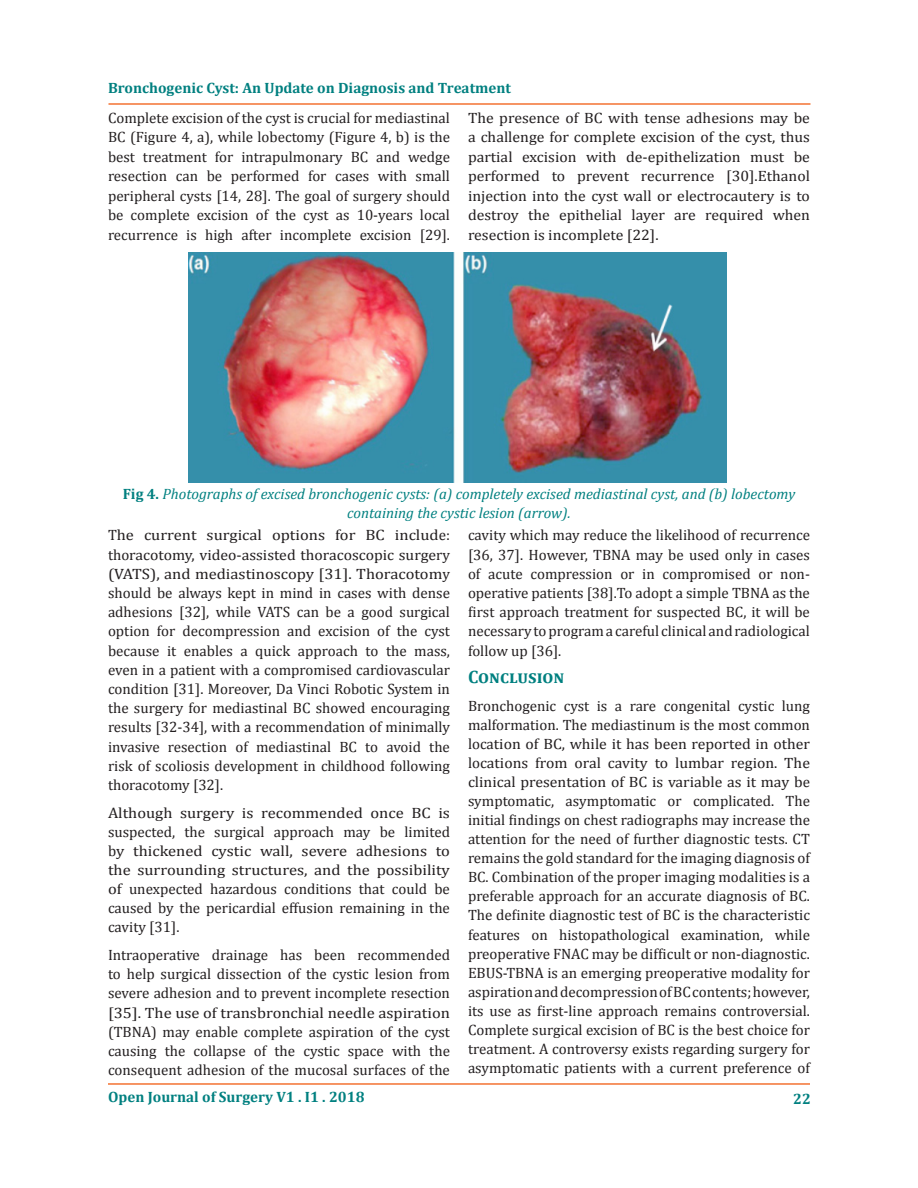
<style>
.page{position:relative;width:918px;height:1188px;background:#fff}
.page>*{position:absolute;margin:0;border:0;box-sizing:border-box;transform-origin:0 0}
.t1{font:700 18px "Cambria";color:#008080}
.t2{font:15px/19.2px "Cambria";color:#231f20;text-align:justify}
.t3{font:15px/19.5px "Cambria";color:#231f20;text-align:justify;scale:1.05 1}
.t4{font:15px/19.2px "Cambria";color:#231f20;text-align:justify;scale:1.1 1}
.t5{font:italic 15px/19.5px "Cambria";color:#008080;text-align:center}
.t6{font:700 15px "Cambria";color:#008080}
.s1{font-weight:700;font-style:normal}
</style>
<div class="page">
<hr style="left:108px;top:1083px;width:702px;height:2px;background:#f37232">
<hr style="left:108px;top:103px;width:702px;height:2px;background:#f37232">
<img style="left:188px;top:252px;width:539px;height:230px">
<p class="t6" style="left:108px;top:77px;width:405px">Bronchogenic Cyst: An Update on Diagnosis and Treatment</p>
<p class="t2" style="left:108px;top:108px;width:344px">Complete excision of the cyst is crucial for mediastinal BC (Figure 4, a), while lobectomy (Figure 4, b) is the best treatment for intrapulmonary BC and wedge resection can be performed for cases with small peripheral cysts [14, 28]. The goal of surgery should be complete excision of the cyst as 10-years local recurrence is high after incomplete excision [29].</p>
<p class="t3" style="left:468px;top:108px;width:327px">The presence of BC with tense adhesions may be a challenge for complete excision of the cyst, thus partial excision with de-epithelization must be performed to prevent recurrence [30].Ethanol injection into the cyst wall or electrocautery is to destroy the epithelial layer are required when resection is incomplete [22].</p>
<p class="t5" style="left:123px;top:483px;width:674px"><span class="s1">Fig 4.</span> Photographs of excised bronchogenic cysts: (a) completely excised mediastinal cyst, and (b) lobectomy containing the cystic lesion (arrow).</p>
<p class="t2" style="left:108px;top:526px;width:344px">The current surgical options for BC include: thoracotomy, video-assisted thoracoscopic surgery (VATS), and mediastinoscopy [31]. Thoracotomy should be always kept in mind in cases with dense adhesions [32], while VATS can be a good surgical option for decompression and excision of the cyst because it enables a quick approach to the mass, even in a patient with a compromised cardiovascular condition [31]. Moreover, Da Vinci Robotic System in the surgery for mediastinal BC showed encouraging results [32-34], with a recommendation of minimally invasive resection of mediastinal BC to avoid the risk of scoliosis development in childhood following thoracotomy [32].</p>
<p class="t4" style="left:108px;top:803px;width:312px">Although surgery is recommended once BC is suspected, the surgical approach may be limited by thickened cystic wall, severe adhesions to the surrounding structures, and the possibility of unexpected hazardous conditions that could be caused by the pericardial effusion remaining in the cavity [31].</p>
<p class="t2" style="left:108px;top:945px;width:344px">Intraoperative drainage has been recommended to help surgical dissection of the cystic lesion from severe adhesion and to prevent incomplete resection [35]. The use of transbronchial needle aspiration (TBNA) may enable complete aspiration of the cyst causing the collapse of the cystic space with the consequent adhesion of the mucosal surfaces of the</p>
<p class="t2" style="left:468px;top:526px;width:344px">cavity which may reduce the likelihood of recurrence [36, 37]. However, TBNA may be used only in cases of acute compression or in compromised or non&shy;operative patients [38].To adopt a simple TBNA as the first approach treatment for suspected BC, it will be necessary to program a careful clinical and radiological follow up [36].</p>
<p class="t1" style="left:468px;top:664px;width:98px">Conclusion</p>
<p class="t2" style="left:468px;top:696px;width:344px">Bronchogenic cyst is a rare congenital cystic lung malformation. The mediastinum is the most common location of BC, while it has been reported in other locations from oral cavity to lumbar region. The clinical presentation of BC is variable as it may be symptomatic, asymptomatic or complicated. The initial findings on chest radiographs may increase the attention for the need of further diagnostic tests. CT remains the gold standard for the imaging diagnosis of BC. Combination of the proper imaging modalities is a preferable approach for an accurate diagnosis of BC.<br>The definite diagnostic test of BC is the characteristic features on histopathological examination, while preoperative FNAC may be difficult or non-diagnostic.<br>EBUS-TBNA is an emerging preoperative modality for aspiration and decompression of BC contents; however, its use as first-line approach remains controversial.<br>Complete surgical excision of BC is the best choice for treatment. A controversy exists regarding surgery for asymptomatic patients with a current preference of</p>
<p class="t6" style="left:108px;top:1086px;width:258px">Open Journal of Surgery V1 . I1 . 2018</p>
<p class="t6" style="left:793px;top:1089px;width:19px">22</p>
</div>
